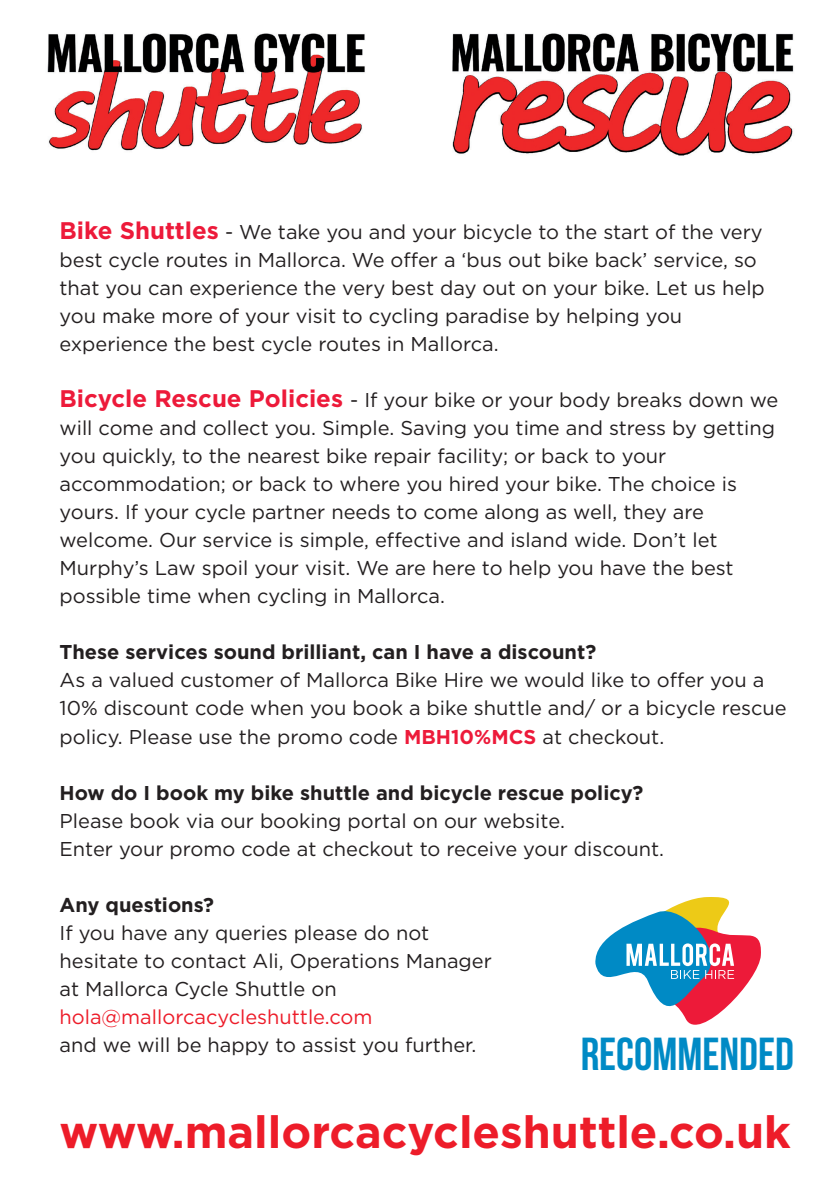
<style>
.page{position:relative;width:840px;height:1191px;background:#fff}
.page>*{position:absolute;margin:0;border:0;box-sizing:border-box;transform-origin:0 0}
.t1{font:700 46.2px "Bebas Neue";color:#008ac5}
.t2{font:700 45px "Gotham";color:#ed1c29}
.t3{font:20px/28px "Gotham";color:#231f20}
.t4{font:700 20px "Gotham";color:#231f20}
.t5{font:20px "Gotham";color:#ed1c29}
.s1{font-weight:700;font-size:24px;color:#ed1a3a}
.s2{font-weight:700;color:#ed1a3a}
</style>
<div class="page">
<img style="left:47px;top:33px;width:747px;height:123px">
<svg style="left:595px;top:897px;width:166px;height:128px"></svg>
<p class="t3" style="left:59px;top:220px;width:706px"><span class="s1">Bike Shuttles</span> - We take you and your bicycle to the start of the very best cycle routes in Mallorca. We offer a ‘bus out bike back’ service, so that you can experience the very best day out on your bike. Let us help you make more of your visit to cycling paradise by helping you experience the best cycle routes in Mallorca.</p>
<p class="t3" style="left:59px;top:388px;width:719px"><span class="s1">Bicycle Rescue Policies</span> - If your bike or your body breaks down we will come and collect you. Simple. Saving you time and stress by getting you quickly, to the nearest bike repair facility; or back to your accommodation; or back to where you hired your bike. The choice is yours. If your cycle partner needs to come along as well, they are welcome. Our service is simple, effective and island wide. Don’t let Murphy’s Law spoil your visit. We are here to help you have the best possible time when cycling in Mallorca.</p>
<p class="t4" style="left:59px;top:641px;width:538px">These services sound brilliant, can I have a discount?</p>
<p class="t3" style="left:59px;top:668px;width:728px">As a valued customer of Mallorca Bike Hire we would like to offer you a<br>10% discount code when you book a bike shuttle and/ or a bicycle rescue policy. Please use the promo code <span class="s2">MBH10%MCS</span> at checkout.</p>
<p class="t4" style="left:59px;top:781px;width:585px">How do I book my bike shuttle and bicycle rescue policy?</p>
<p class="t3" style="left:59px;top:808px;width:605px">Please book via our booking portal on our website.<br>Enter your promo code at checkout to receive your discount.</p>
<p class="t4" style="left:59px;top:893px;width:156px">Any questions?</p>
<p class="t3" style="left:59px;top:920px;width:433px">If you have any queries please do not hesitate to contact Ali, Operations Manager at Mallorca Cycle Shuttle on</p>
<p class="t5" style="left:59px;top:1009px;width:314px">hola@mallorcacycleshuttle.com</p>
<p class="t3" style="left:59px;top:1032px;width:418px">and we will be happy to assist you further.</p>
<h1 class="t1" style="left:580px;top:1027px;width:215px">RECOMMENDED</h1>
<h2 class="t2" style="left:59px;top:1105px;width:732px">www.mallorcacycleshuttle.co.uk</h2>
</div>
